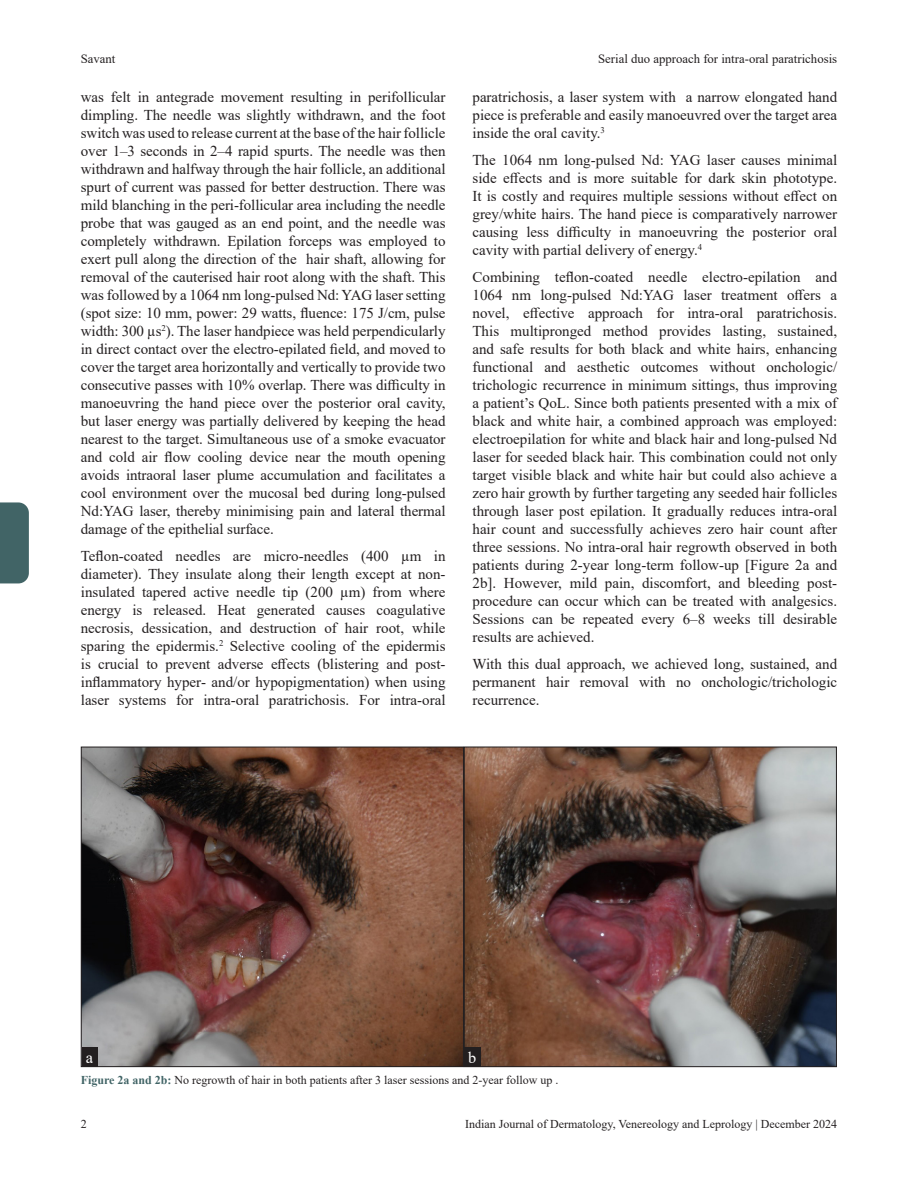
<style>
.page{position:relative;width:918px;height:1188px;background:#fff}
.page>*{position:absolute;margin:0;border:0;box-sizing:border-box;transform-origin:0 0}
.Figure_label{font:16.5px "Times New Roman";color:#fff}
.Figure_label-2{font:16.2px "Times New Roman";color:#fff}
.para{font:15px/18px "Times New Roman";color:#231f20;text-align:justify}
.t1{font:12.75px "Times New Roman";color:#231f20}
.float_figure_figure{font:12px "Times New Roman";color:#231f20}
.s1{font-weight:700;color:#416466}
</style>
<div class="page">
<div style="left:0;top:502px;width:29px;height:81px;background:#416466"></div>
<img style="left:83px;top:749px;width:752px;height:316px">
<div style="left:464px;top:747px;width:373px;height:320px;border:1px solid #231f20"></div>
<div style="left:81px;top:747px;width:383px;height:320px;border:1px solid #231f20"></div>
<div style="left:464px;top:1048px;width:17px;height:19px;background:#231f20"></div>
<div style="left:82px;top:1047px;width:15px;height:20px;background:#231f20"></div>
<p class="t1" style="left:81px;top:50px;width:36px">Savant</p>
<p class="t1" style="left:598px;top:50px;width:240px">Serial duo approach for intra-oral paratrichosis</p>
<p class="para" style="left:81px;top:88px;width:366px">was felt in antegrade movement resulting in perifollicular dimpling. The needle was slightly withdrawn, and the foot switch was used to release current at the base of the hair follicle over 1–3 seconds in 2–4 rapid spurts. The needle was then withdrawn and halfway through the hair follicle, an additional spurt of current was passed for better destruction. There was mild blanching in the peri-follicular area including the needle probe that was gauged as an end point, and the needle was completely withdrawn. Epilation forceps was employed to exert pull along the direction of the hair shaft, allowing for removal of the cauterised hair root along with the shaft. This was followed by a 1064 nm long-pulsed Nd: YAG laser setting (spot size: 10 mm, power: 29 watts, fluence: 175 J/cm, pulse width: 300 µs<sup>2</sup>). The laser handpiece was held perpendicularly in direct contact over the electro-epilated field, and moved to cover the target area horizontally and vertically to provide two consecutive passes with 10% overlap. There was difficulty in manoeuvring the hand piece over the posterior oral cavity, but laser energy was partially delivered by keeping the head nearest to the target. Simultaneous use of a smoke evacuator and cold air flow cooling device near the mouth opening avoids intraoral laser plume accumulation and facilitates a cool environment over the mucosal bed during long-pulsed Nd:YAG laser, thereby minimising pain and lateral thermal damage of the epithelial surface.</p>
<p class="para" style="left:81px;top:547px;width:366px">Teflon-coated needles are micro-needles (400 µm in diameter). They insulate along their length except at non&shy;insulated tapered active needle tip (200 µm) from where energy is released. Heat generated causes coagulative necrosis, dessication, and destruction of hair root, while sparing the epidermis.<sup>2</sup> Selective cooling of the epidermis is crucial to prevent adverse effects (blistering and post&shy;inflammatory hyper- and/or hypopigmentation) when using laser systems for intra-oral paratrichosis. For intra-oral</p>
<p class="para" style="left:472px;top:88px;width:366px">paratrichosis, a laser system with a narrow elongated hand piece is preferable and easily manoeuvred over the target area inside the oral cavity.<sup>3</sup></p>
<p class="para" style="left:472px;top:151px;width:366px">The 1064 nm long-pulsed Nd: YAG laser causes minimal side effects and is more suitable for dark skin phototype.<br>It is costly and requires multiple sessions without effect on grey/white hairs. The hand piece is comparatively narrower causing less difficulty in manoeuvring the posterior oral cavity with partial delivery of energy.<sup>4</sup></p>
<p class="para" style="left:472px;top:268px;width:366px">Combining teflon-coated needle electro-epilation and 1064 nm long-pulsed Nd:YAG laser treatment offers a novel, effective approach for intra-oral paratrichosis.<br>This multipronged method provides lasting, sustained, and safe results for both black and white hairs, enhancing functional and aesthetic outcomes without onchologic/ trichologic recurrence in minimum sittings, thus improving a patient’s QoL. Since both patients presented with a mix of black and white hair, a combined approach was employed: electroepilation for white and black hair and long-pulsed Nd laser for seeded black hair. This combination could not only target visible black and white hair but could also achieve a zero hair growth by further targeting any seeded hair follicles through laser post epilation. It gradually reduces intra-oral hair count and successfully achieves zero hair count after three sessions. No intra-oral hair regrowth observed in both patients during 2-year long-term follow-up [Figure 2a and 2b]. However, mild pain, discomfort, and bleeding post&shy;procedure can occur which can be treated with analgesics.<br>Sessions can be repeated every 6–8 weeks till desirable results are achieved.</p>
<p class="para" style="left:472px;top:655px;width:366px">With this dual approach, we achieved long, sustained, and permanent hair removal with no onchologic/trichologic recurrence.</p>
<p class="Figure_label" style="left:86px;top:1046px;width:9px">a</p>
<p class="Figure_label-2" style="left:468px;top:1046px;width:10px">b</p>
<p class="float_figure_figure" style="left:81px;top:1072px;width:479px"><span class="s1">Figure 2a and 2b:</span> No regrowth of hair in both patients after 3 laser sessions and 2-year follow up .</p>
<p class="float_figure_figure" style="left:81px;top:1116px;width:7px">2</p>
<p class="float_figure_figure" style="left:465px;top:1116px;width:373px">Indian Journal of Dermatology, Venereology and Leprology | December 2024</p>
</div>
